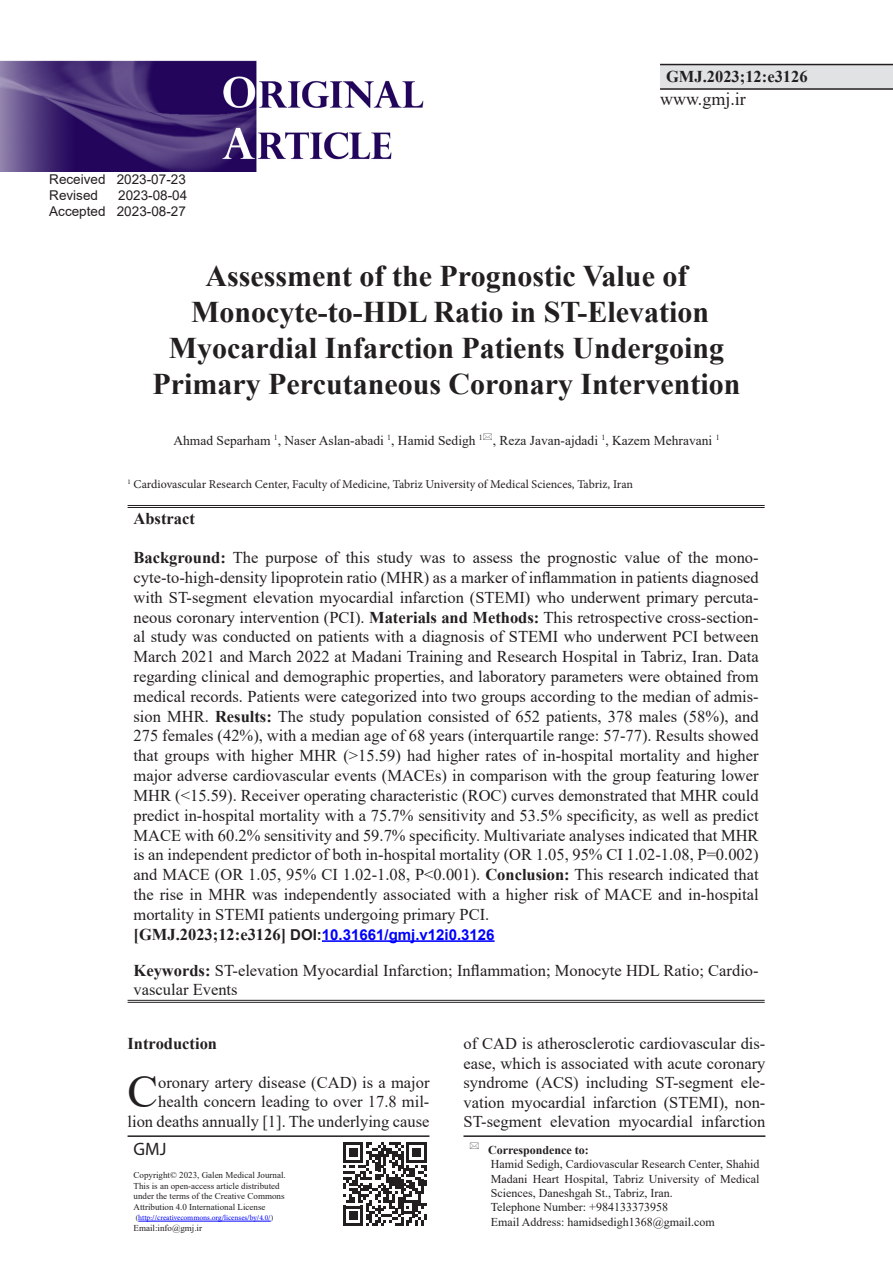
<style>
.page{position:relative;width:893px;height:1263px;background:#fff}
.page>*{position:absolute;margin:0;border:0;box-sizing:border-box;transform-origin:0 0}
.List_Paragraph{font:45.9px "Times New Roman";color:#231f20}
.t1{font:700 30px/36px "Times New Roman";color:#231f20;text-align:center}
.t2{font:18px "Times New Roman";color:#231f20}
.t3{font:18px "Myriad Pro";color:#231f20}
.List_Paragraph-2{font:16.5px/19.8px "Times New Roman";color:#231f20;text-align:justify}
.List_Paragraph-3{font:700 16.5px "Times New Roman";color:#231f20}
.t4{font:700 15px "Arial";color:#00f}
.t5{font:13.5px "Times New Roman";color:#231f20}
.t6{font:13.5px "Arial";color:#231f20}
.t7{font:12px/14.4px "Times New Roman";color:#231f20;text-align:justify}
.t8{font:12px "Minion Pro";color:#231f20}
.t9{font:700 12px "Times New Roman";color:#231f20}
.t10{font:9px "Times New Roman";color:#231f20}
.t11{font:7.5px "Minion Pro";letter-spacing:-.005em;color:#00f}
.s1{font-weight:700}
.s2{font-family:"Times New Roman";font-size:16.5px;color:#231f20}
.s3{color:#231f20}
.s4{font-family:"Times New Roman";color:#231f20}
</style>
<div class="page">
<div style="left:660px;top:65px;width:233px;height:24px;background:#e1e2e4"></div>
<hr style="left:660px;top:64px;width:233px;height:1px;background:#231f20">
<hr style="left:660px;top:88px;width:233px;height:2px;background:#231f20">
<hr style="left:463px;top:1135px;width:302px;height:2px;background:#231f20">
<svg style="left:343px;top:1142px;width:84px;height:84px"></svg>
<hr style="left:128px;top:505px;width:637px;height:1px;background:#231f20">
<hr style="left:128px;top:507px;width:637px;height:1px;background:#231f20">
<hr style="left:128px;top:1000px;width:637px;height:1px;background:#231f20">
<hr style="left:128px;top:1002px;width:637px;height:1px;background:#231f20">
<hr style="left:322px;top:940px;width:173px;height:2px;background:#00f">
<img style="left:0;top:60px;width:424px;height:112px">
<hr style="left:128px;top:1135px;width:301px;height:2px;background:#231f20">
<hr style="left:138px;top:1221px;width:133px;height:1px;background:#00f">
<p class="t6" style="left:49px;top:170px;width:138px">Received 2023-07-23</p>
<p class="t6" style="left:49px;top:186px;width:50px">Revised</p>
<p class="t6" style="left:118px;top:186px;width:71px">2023-08-04</p>
<p class="t6" style="left:49px;top:202px;width:138px">Accepted 2023-08-27</p>
<p class="List_Paragraph-3" style="left:666px;top:64px;width:143px">GMJ.2023;12:e3126</p>
<p class="t2" style="left:660px;top:87px;width:87px">www.gmj.ir</p>
<p class="t1" style="left:205px;top:257px;width:483px">Assessment of the Prognostic Value of</p>
<p class="t1" style="left:152px;top:293px;width:589px">Monocyte-to-HDL Ratio in ST-Elevation<br>Myocardial Infarction Patients Undergoing<br>Primary Percutaneous Coronary Intervention</p>
<p class="t5" style="left:173px;top:430px;width:548px">Ahmad Separham <sup>1</sup>, Naser Aslan-abadi <sup>1</sup>, Hamid Sedigh <sup>1</sup> , Reza Javan-ajdadi <sup>1</sup>, Kazem Mehravani <sup>1</sup></p>
<p class="t8" style="left:128px;top:476px;width:507px"><sup>1</sup> Cardiovascular Research Center, Faculty of Medicine, Tabriz University of Medical Sciences, Tabriz, Iran</p>
<p class="List_Paragraph-3" style="left:134px;top:506px;width:63px">Abstract</p>
<p class="List_Paragraph-2" style="left:134px;top:547px;width:627px"><span class="s1">Background:</span> The purpose of this study was to assess the prognostic value of the mono&shy;cyte-to-high-density lipoprotein ratio (MHR) as a marker of inflammation in patients diagnosed with ST-segment elevation myocardial infarction (STEMI) who underwent primary percuta&shy;neous coronary intervention (PCI). <span class="s1">Materials and Methods:</span> This retrospective cross-section&shy;al study was conducted on patients with a diagnosis of STEMI who underwent PCI between March 2021 and March 2022 at Madani Training and Research Hospital in Tabriz, Iran. Data regarding clinical and demographic properties, and laboratory parameters were obtained from medical records. Patients were categorized into two groups according to the median of admis&shy;sion MHR. <span class="s1">Results:</span> The study population consisted of 652 patients, 378 males (58%), and 275 females (42%), with a median age of 68 years (interquartile range: 57-77). Results showed that groups with higher MHR (&gt;15.59) had higher rates of in-hospital mortality and higher major adverse cardiovascular events (MACEs) in comparison with the group featuring lower MHR (&lt;15.59). Receiver operating characteristic (ROC) curves demonstrated that MHR could predict in-hospital mortality with a 75.7% sensitivity and 53.5% specificity, as well as predict MACE with 60.2% sensitivity and 59.7% specificity. Multivariate analyses indicated that MHR is an independent predictor of both in-hospital mortality (OR 1.05, 95% CI 1.02-1.08, P=0.002) and MACE (OR 1.05, 95% CI 1.02-1.08, P&lt;0.001). <span class="s1">Conclusion:</span> This research indicated that the rise in MHR was independently associated with a higher risk of MACE and in-hospital mortality in STEMI patients undergoing primary PCI.</p>
<p class="t4" style="left:134px;top:924px;width:363px"><span class="s2">[GMJ.2023;12:e3126]</span> <span class="s3">DOI:</span>10.31661/gmj.v12i0.3126</p>
<p class="List_Paragraph-2" style="left:134px;top:959px;width:627px"><span class="s1">Keywords:</span> ST-elevation Myocardial Infarction; Inflammation; Monocyte HDL Ratio; Cardio&shy;vascular Events</p>
<p class="List_Paragraph-3" style="left:128px;top:1031px;width:91px">Introduction</p>
<p class="List_Paragraph" style="left:128px;top:1059px;width:32px">C</p>
<p class="List_Paragraph-2" style="left:128px;top:1072px;width:303px;text-align:right">oronary artery disease (CAD) is a major health concern leading to over 17.8 mil-<br>lion deaths annually [1]. The underlying cause</p>
<p class="t3" style="left:134px;top:1138px;width:34px">GMJ</p>
<p class="t10" style="left:134px;top:1169px;width:154px">Copyright© 2023, Galen Medical Journal.</p>
<p class="t10" style="left:134px;top:1179px;width:148px">This is an open-access article distributed</p>
<p class="t10" style="left:134px;top:1190px;width:152px">under the terms of the Creative Commons</p>
<p class="t10" style="left:134px;top:1200px;width:133px">Attribution 4.0 International License</p>
<p class="t11" style="left:136px;top:1213px;width:139px"><span class="s4">(</span>http://creativecommons.org/licenses/by/4.0/<span class="s4">)</span></p>
<p class="t10" style="left:134px;top:1221px;width:70px">Email:info@gmj.ir</p>
<p class="List_Paragraph-2" style="left:463px;top:1033px;width:303px">of CAD is atherosclerotic cardiovascular dis&shy;ease, which is associated with acute coronary syndrome (ACS) including ST-segment ele&shy;vation myocardial infarction (STEMI), non-ST-segment elevation myocardial infarction</p>
<p class="t9" style="left:488px;top:1141px;width:102px">Correspondence to:</p>
<p class="t7" style="left:491px;top:1156px;width:270px">Hamid Sedigh, Cardiovascular Research Center, Shahid Madani Heart Hospital, Tabriz University of Medical Sciences, Daneshgah St., Tabriz, Iran.</p>
<p class="t7" style="left:491px;top:1200px;width:179px">Telephone Number: +984133373958</p>
<p class="t7" style="left:491px;top:1214px;width:226px">Email Address: hamidsedigh1368@gmail.com</p>
</div>
